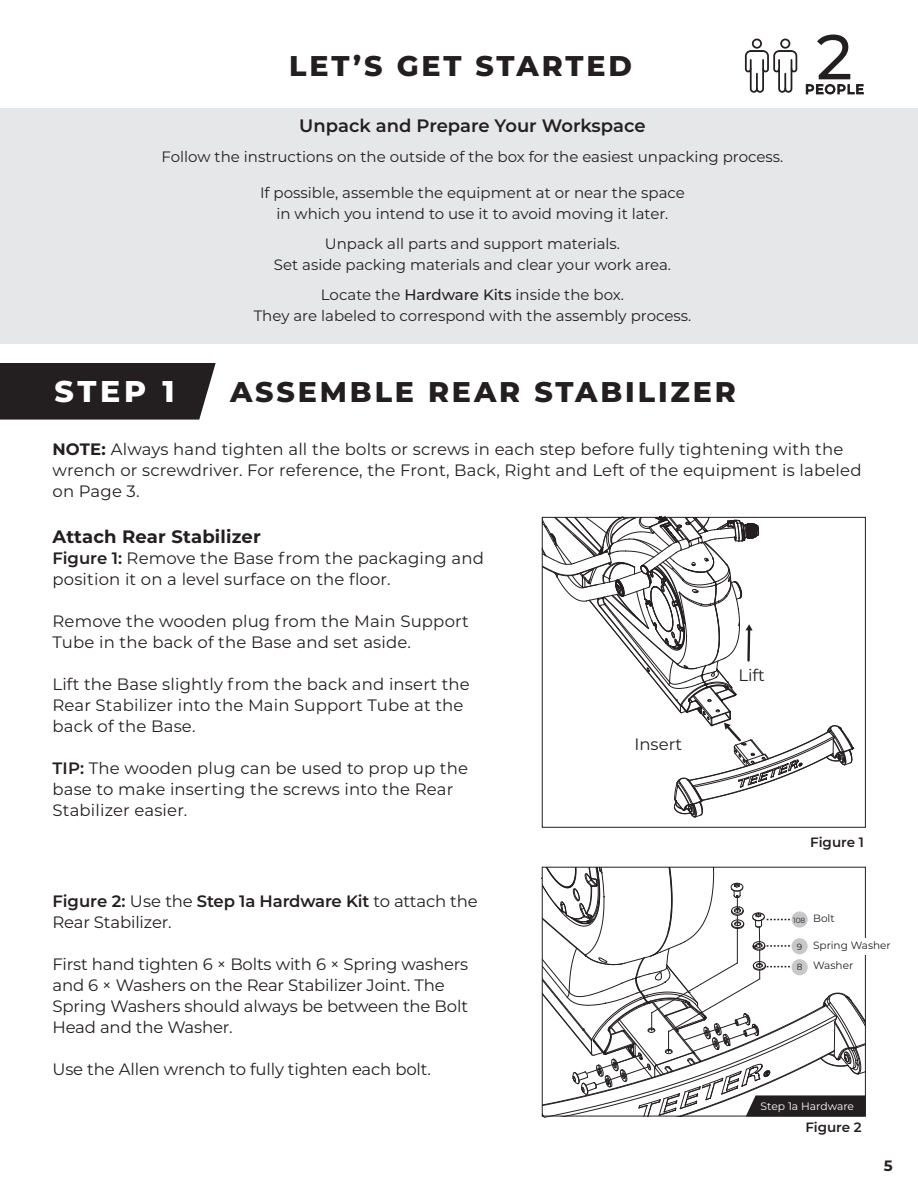
<style>
.page{position:relative;width:918px;height:1188px;background:#fff}
.page>*{position:absolute;margin:0;border:0;box-sizing:border-box;transform-origin:0 0}
.t1{font:800 30px "Montserrat";color:#fff}
.t2{font:800 28.5px "Montserrat";letter-spacing:.1em;color:#231f20}
.t3{font:600 18px "Montserrat";color:#231f20}
.t4{font:700 18px "Montserrat";letter-spacing:.01em;color:#231f20}
.t5{font:16.5px/21px "Montserrat";letter-spacing:.01em;color:#231f20}
.t6{font:16.5px/21px "Montserrat";letter-spacing:-.01em;color:#231f20}
.t7{font:15px/21px "Montserrat";color:#231f20;text-align:center}
.t8{font:700 15px "Montserrat";color:#231f20}
.t9{font:600 13.5px "Montserrat";color:#231f20}
.t10{font:10.8px "Montserrat";color:#fff}
.t11{font:10.5px/19.8px "Montserrat";color:#231f20}
.t12{font:10.35px "Montserrat";color:#fff}
.t13{font:9px "Montserrat";color:#231f20}
.t14{font:7.5px "Montserrat";color:#231f20}
.s1{font-weight:500}
.s2{font-weight:700}
.s3{font-weight:600}
</style>
<div class="page">
<div style="left:0;top:108px;width:918px;height:235px;background:#e6e7e9"></div>
<div style="left:0;top:363px;width:216px;height:57px;background:#231f20"></div>
<svg style="left:541px;top:867px;width:325px;height:251px"></svg>
<svg style="left:542px;top:516px;width:312px;height:302px"></svg>
<div style="left:542px;top:517px;width:324px;height:311px;border:1px solid #231f20"></div>
<svg style="left:745px;top:39px;width:52px;height:54px"></svg>
<svg style="left:805px;top:34px;width:59px;height:61px"></svg>
<h2 class="t2" style="left:289px;top:53px;width:344px">LET’S GET STARTED</h2>
<p class="t3" style="left:299px;top:118px;width:348px">Unpack and Prepare Your Workspace</p>
<p class="t7" style="left:162px;top:147px;width:623px">Follow the instructions on the outside of the box for the easiest unpacking process.</p>
<p class="t7" style="left:260px;top:183px;width:426px">If possible, assemble the equipment at or near the space in which you intend to use it to avoid moving it later.</p>
<p class="t7" style="left:274px;top:234px;width:399px">Unpack all parts and support materials.<br>Set aside packing materials and clear your work area.</p>
<p class="t7" style="left:254px;top:285px;width:439px">Locate the <span class="s1">Hardware Kits</span> inside the box.<br>They are labeled to correspond with the assembly process.</p>
<h1 class="t1" style="left:55px;top:378px;width:122px">STEP 1</h1>
<p class="t12" style="left:58px;top:397px;width:51px">FIGURE 4</p>
<h2 class="t2" style="left:230px;top:379px;width:507px">ASSEMBLE REAR STABILIZER</h2>
<p class="t5" style="left:52px;top:440px;width:811px"><span class="s2">NOTE:</span> Always hand tighten all the bolts or screws in each step before fully tightening with the wrench or screwdriver. For reference, the Front, Back, Right and Left of the equipment is labeled on Page 3.</p>
<p class="t4" style="left:52px;top:528px;width:210px">Attach Rear Stabilizer</p>
<p class="t5" style="left:52px;top:549px;width:433px"><span class="s3">Figure 1:</span> Remove the Base from the packaging and position it on a level surface on the floor.</p>
<p class="t5" style="left:52px;top:612px;width:418px">Remove the wooden plug from the Main Support<br>Tube in the back of the Base and set aside.</p>
<p class="t5" style="left:52px;top:675px;width:419px">Lift the Base slightly from the back and insert the<br>Rear Stabilizer into the Main Support Tube at the back of the Base.</p>
<p class="t5" style="left:52px;top:759px;width:417px"><span class="s3">TIP:</span> The wooden plug can be used to prop up the base to make inserting the screws into the Rear<br>Stabilizer easier.</p>
<p class="t6" style="left:52px;top:891px;width:427px"><span class="s3">Figure 2:</span> Use the <span class="s3">Step 1a Hardware Kit</span> to attach the<br>Rear Stabilizer.</p>
<p class="t6" style="left:52px;top:954px;width:417px">First hand tighten 6 × Bolts with 6 × Spring washers and 6 × Washers on the Rear Stabilizer Joint. The Spring Washers should always be between the Bolt Head and the Washer.</p>
<p class="t6" style="left:52px;top:1059px;width:380px">Use the Allen wrench to fully tighten each bolt.</p>
<p class="t5" style="left:634px;top:734px;width:49px">Insert</p>
<p class="t5" style="left:738px;top:665px;width:28px">Lift</p>
<p class="t9" style="left:810px;top:836px;width:55px">Figure 1</p>
<p class="t14" style="left:793px;top:916px;width:14px">108</p>
<p class="t13" style="left:797px;top:942px;width:7px">9</p>
<p class="t13" style="left:797px;top:963px;width:7px">8</p>
<p class="t11" style="left:813px;top:908px;width:23px">Bolt</p>
<p class="t11" style="left:813px;top:936px;width:79px">Spring Washer<br>Washer</p>
<p class="t10" style="left:761px;top:1101px;width:95px">Step 1a Hardware</p>
<p class="t9" style="left:805px;top:1121px;width:58px">Figure 2</p>
<p class="t8" style="left:884px;top:1158px;width:10px">5</p>
</div>
